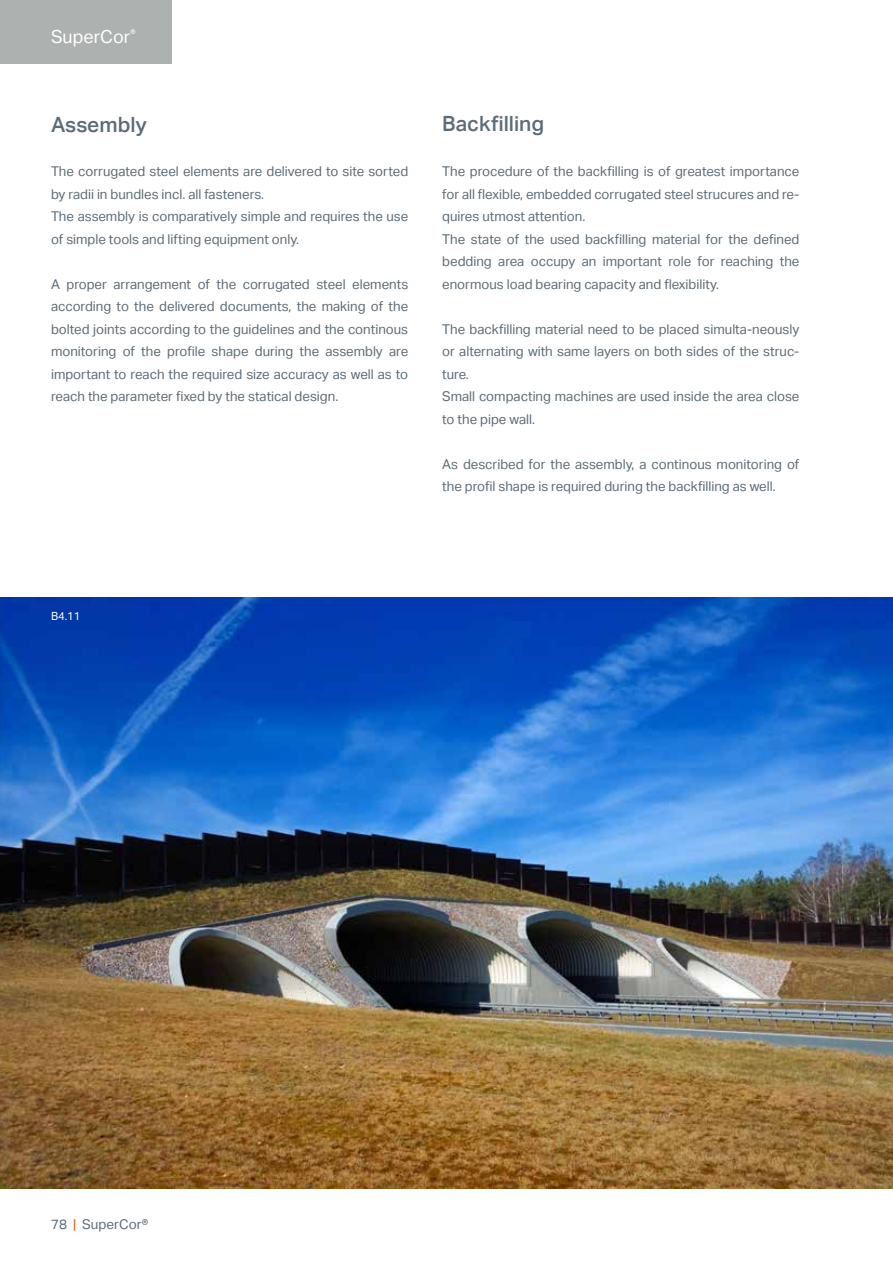
<style>
.page{position:relative;width:893px;height:1263px;background:#fff}
.page>*{position:absolute;margin:0;border:0;box-sizing:border-box;transform-origin:0 0}
.t1{font:500 21px "Aktiv Grotesk";color:#5b6b77}
.t2{font:18px "Aktiv Grotesk";color:#fff}
.t3{font:13.5px/22.5px "Aktiv Grotesk";color:#5b6b77}
.t4{font:11.25px "Aktiv Grotesk";color:#fff}
.s1{color:#e85811}
</style>
<div class="page">
<img style="left:0;top:597px;width:893px;height:591px">
<div style="left:0;top:0;width:172px;height:64px;background:#adb1b0"></div>
<h2 class="t2" style="left:51px;top:26px;width:86px">SuperCor<sup>®</sup></h2>
<h1 class="t1" style="left:51px;top:112px;width:98px">Assembly</h1>
<p class="t3" style="left:51px;top:160px;width:359px">The corrugated steel elements are delivered to site sorted by radii in bundles incl. all fasteners.<br>The assembly is comparatively simple and requires the use of simple tools and lifting equipment only.</p>
<p class="t3" style="left:51px;top:273px;width:359px;text-align:justify">A proper arrangement of the corrugated steel elements according to the delivered documents, the making of the bolted joints according to the guidelines and the continous monitoring of the profile shape during the assembly are important to reach the required size accuracy as well as to reach the parameter fixed by the statical design.</p>
<h1 class="t1" style="left:442px;top:112px;width:103px">Backfilling</h1>
<p class="t3" style="left:442px;top:160px;width:359px">The procedure of the backfilling is of greatest importance for all flexible, embedded corrugated steel strucures and re&shy;quires utmost attention.<br>The state of the used backfilling material for the defined bedding area occupy an important role for reaching the enormous load bearing capacity and flexibility.</p>
<p class="t3" style="left:442px;top:318px;width:359px">The backfilling material need to be placed simulta-neously or alternating with same layers on both sides of the struc&shy;ture.<br>Small compacting machines are used inside the area close to the pipe wall.</p>
<p class="t3" style="left:442px;top:453px;width:359px">As described for the assembly, a continous monitoring of the profil shape is required during the backfilling as well.</p>
<p class="t4" style="left:51px;top:610px;width:31px">B4.11</p>
<p class="t3" style="left:51px;top:1213px;width:99px">78 <span class="s1">|</span> SuperCor®</p>
</div>
